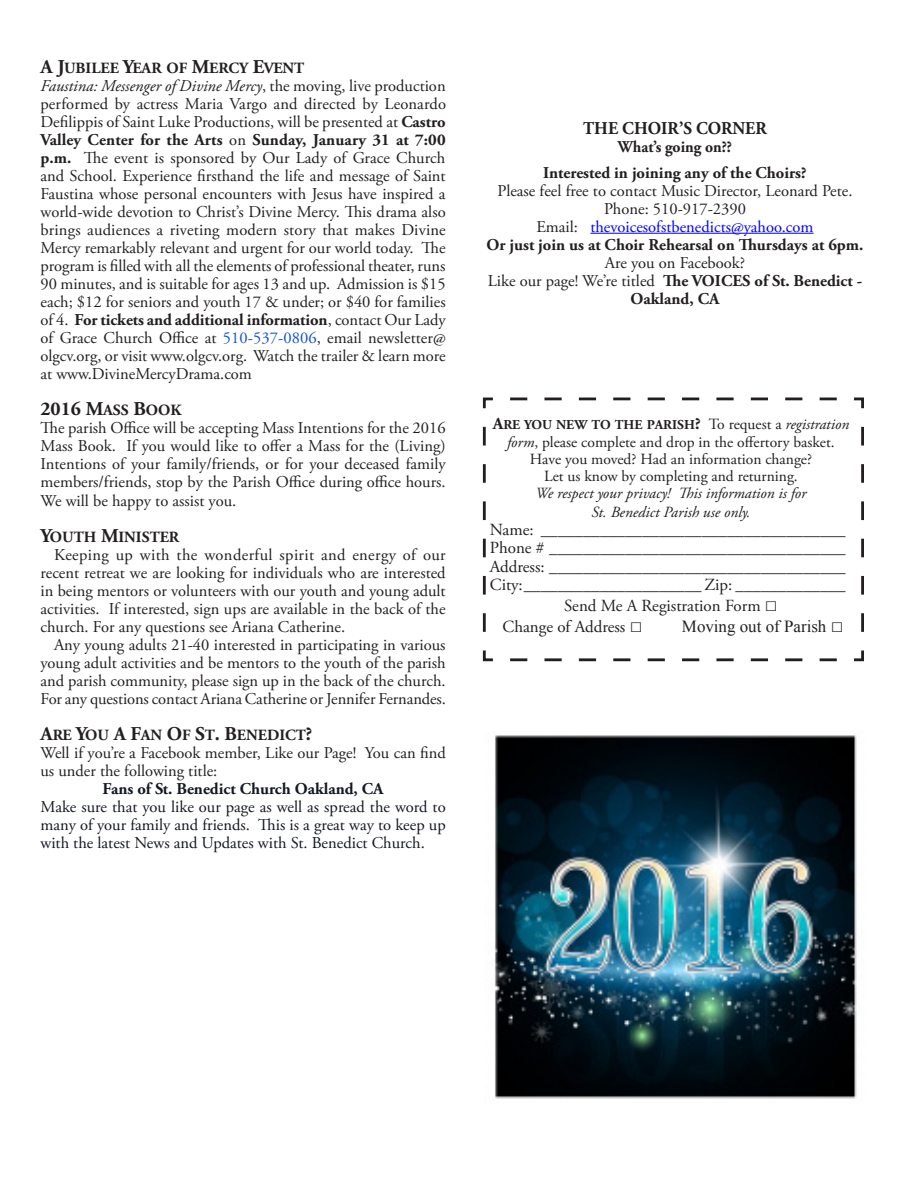
<style>
.page{position:relative;width:918px;height:1188px;background:#fff}
.page>*{position:absolute;margin:0;border:0;box-sizing:border-box;transform-origin:0 0}
.announce_header{font:19.5px "Adobe Garamond Pro Bold SC800";color:#231f20}
.t1{font:700 18px "Adobe Garamond Pro";color:#231f20;scale:.95 1}
.t2{font:16.95px "Adobe Garamond Pro";color:#231f20}
.t3{font:16.95px "Times New Roman";color:#231f20}
.t4{font:16.5px/18px "Adobe Garamond Pro";color:#231f20;text-align:justify}
.t5{font:16.5px/18px "Adobe Garamond Pro";color:#141823;text-align:justify}
.t6{font:700 16.5px/18px "Adobe Garamond Pro";color:#231f20;text-align:center}
.t7{font:16.5px "Adobe Garamond Pro";color:#00f}
.t8{font:700 16.5px "Adobe Garamond Pro";color:#141823}
.t9{font:700 16.5px "Adobe Garamond Pro";color:#231f20;scale:.95 1}
.t10{font:15.6px/17px "Adobe Garamond Pro";color:#231f20;text-align:center}
.t11{font:italic 15.6px "Adobe Garamond Pro";color:#231f20}
.announce_header-2{font:15.6px "Adobe Garamond Pro Bold SC800";color:#231f20}
.t12{font:13.5px "Adobe Garamond Pro Bold SC800";color:#231f20}
.s1{font-size:19.5px}
.s2{font-style:italic}
.s3{font-weight:700}
.s4{color:#15c}
.s5{font-size:15.6px}
.s6{color:#231f20}
.s7{font-weight:400}
.s8{font-size:16.95px}
.s9{font-family:"Adobe Garamond Pro";font-size:15.6px}
.s10{font-family:"Adobe Garamond Pro";font-style:italic;font-size:15.6px}
.s11{font-family:"Times New Roman";font-size:21.15px}
.s12{font-size:21.15px}
</style>
<div class="page">
<hr style="left:590px;top:233px;width:224px;height:1px;background:#00f">
<svg style="left:482px;top:397px;width:382px;height:265px"></svg>
<img style="left:494px;top:735px;width:363px;height:364px">
<p class="announce_header-2" style="left:40px;top:59px;width:265px"><span class="s1">A J</span>UBILEE <span class="s1">Y</span>EAR OF <span class="s1">M</span>ERCY <span class="s1">E</span>VENT</p>
<p class="t4" style="left:40px;top:77px;width:407px"><span class="s2">Faustina: Messenger of Divine Mercy</span>, the moving, live production performed by actress Maria Vargo and directed by Leonardo Defilippis of Saint Luke Productions, will be presented at <span class="s3">Castro Valley Center for the Arts</span> on <span class="s3">Sunday, January 31 at 7:00 p.m.</span> The event is sponsored by Our Lady of Grace Church and School. Experience firsthand the life and message of Saint Faustina whose personal encounters with Jesus have inspired a world-wide devotion to Christ’s Divine Mercy. This drama also brings audiences a riveting modern story that makes Divine Mercy remarkably relevant and urgent for our world today. The program is filled with all the elements of professional theater, runs 90 minutes, and is suitable for ages 13 and up. Admission is $15 each; $12 for seniors and youth 17 &amp; under; or $40 for families of 4. <span class="s3">For tickets and additional information</span>, contact Our Lady of Grace Church Office at <span class="s4">510-537-0806</span>, email newsletter@ olgcv.org, or visit www.olgcv.org. Watch the trailer &amp; learn more at www.DivineMercyDrama.com</p>
<p class="announce_header" style="left:40px;top:397px;width:143px">2016 M<span class="s5">ASS</span> B<span class="s5">OOK</span></p>
<p class="t4" style="left:40px;top:419px;width:407px">The parish Office will be accepting Mass Intentions for the 2016<br>Mass Book. If you would like to offer a Mass for the (Living)<br>Intentions of your family/friends, or for your deceased family members/friends, stop by the Parish Office during office hours.</p>
<p class="t4" style="left:40px;top:493px;width:197px">We will be happy to assist you.</p>
<p class="announce_header-2" style="left:40px;top:528px;width:140px"><span class="s1">Y</span>OUTH <span class="s1">M</span>INISTER</p>
<p class="t4" style="left:40px;top:547px;width:407px;text-indent:14px">Keeping up with the wonderful spirit and energy of our recent retreat we are looking for individuals who are interested in being mentors or volunteers with our youth and young adult activities. If interested, sign ups are available in the back of the church. For any questions see Ariana Catherine.</p>
<p class="t4" style="left:40px;top:637px;width:407px;text-indent:14px">Any young adults 21-40 interested in participating in various young adult activities and be mentors to the youth of the parish and parish community, please sign up in the back of the church.<br>For any questions contact Ariana Catherine or Jennifer Fernandes.</p>
<p class="announce_header-2" style="left:40px;top:726px;width:238px"><span class="s1">A</span>RE <span class="s1">Y</span>OU <span class="s1">A F</span>AN <span class="s1">O</span>F <span class="s1">S</span>T<span class="s1">. B</span>ENEDICT</p>
<p class="announce_header" style="left:306px;top:723px;width:8px">?</p>
<p class="t4" style="left:40px;top:745px;width:407px">Well if you’re a Facebook member, Like our Page! You can find us under the following title:</p>
<p class="t8" style="left:103px;top:780px;width:282px">Fans of St. Benedict Church Oakland, CA</p>
<p class="t5" style="left:40px;top:799px;width:407px">Make sure that you like our page as well as spread the word to many of your family and friends. This is a great way to keep up with the latest News and Updates with St. Benedict Church.</p>
<p class="t1" style="left:583px;top:118px;width:195px">THE CHOIR’S CORNER</p>
<p class="t9" style="left:618px;top:137px;width:122px">What’s going on??</p>
<p class="t6" style="left:543px;top:164px;width:265px">Interested in joining any of the Choirs?</p>
<p class="t4" style="left:497px;top:182px;width:357px">Please feel free to contact Music Director, Leonard Pete.</p>
<p class="t4" style="left:604px;top:200px;width:143px">Phone: 510-917-2390</p>
<p class="t7" style="left:536px;top:216px;width:279px"><span class="s6">Email:</span> thevoicesofstbenedicts@yahoo.com</p>
<p class="t6" style="left:487px;top:236px;width:378px">Or just join us at Choir Rehearsal on Thursdays at 6pm.</p>
<p class="t4" style="left:605px;top:254px;width:142px">Are you on Facebook?</p>
<p class="t6" style="left:488px;top:272px;width:376px"><span class="s7">Like our page! We’re titled</span> The VOICES of St. Benedict -<br>Oakland, CA</p>
<p class="t12" style="left:493px;top:417px;width:358px"><span class="s8">A</span>RE YOU NEW TO THE PARISH<span class="s8">?</span> <span class="s9">To request a</span> <span class="s10">registration</span></p>
<p class="t10" style="left:507px;top:434px;width:329px"><span class="s2">form</span>, please complete and drop in the offertory basket.<br>Have you moved? Had an information change?</p>
<p class="t10" style="left:544px;top:468px;width:255px">Let us know by completing and returning.</p>
<p class="t11" style="left:535px;top:484px;width:273px">We respect your privacy! This information is for</p>
<p class="t11" style="left:592px;top:502px;width:160px">St. Benedict Parish use only.</p>
<p class="t2" style="left:490px;top:519px;width:357px">Name: ____________________________________</p>
<p class="t2" style="left:490px;top:538px;width:357px">Phone # ___________________________________</p>
<p class="t2" style="left:490px;top:556px;width:357px">Address: ___________________________________</p>
<p class="t2" style="left:490px;top:574px;width:357px">City:_____________________ Zip: _____________</p>
<p class="t2" style="left:564px;top:596px;width:215px">Send Me A Registration Form <span class="s11">□</span></p>
<p class="t2" style="left:503px;top:617px;width:141px">Change of Address <span class="s11">□</span></p>
<p class="t3" style="left:682px;top:615px;width:163px">Moving out of Parish <span class="s12">□</span></p>
</div>
